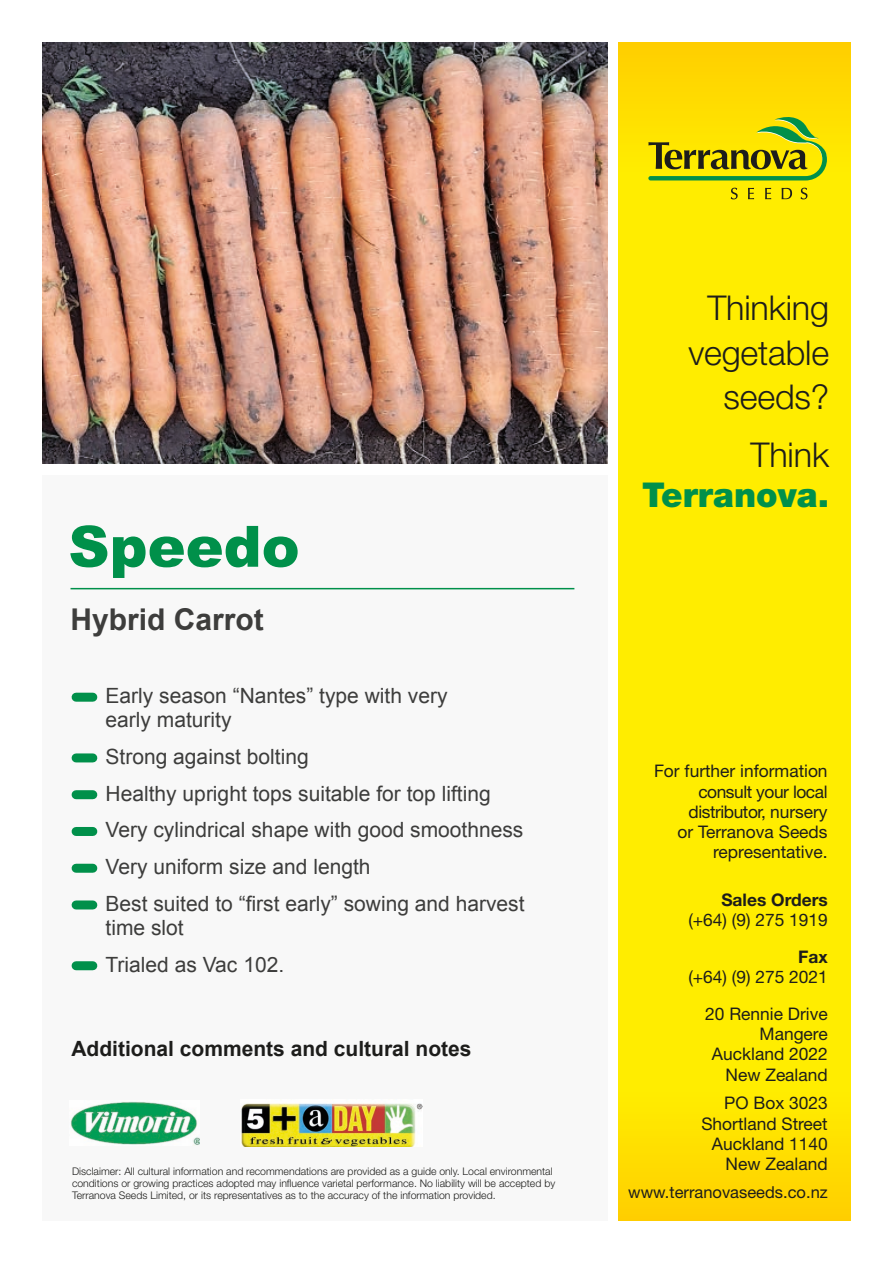
<style>
.page{position:relative;width:893px;height:1263px;background:#fff}
.page>*{position:absolute;margin:0;border:0;box-sizing:border-box;transform-origin:0 0}
.t1{font:900 57px "Arial";color:#00904a}
.t2{font:300 34.2px/44.5px "Helvetica Neue";letter-spacing:-.005em;color:#1d1d1b;text-align:right}
.t3{font:900 34.2px "Helvetica Neue";color:#00904a}
.t4{font:700 30px "Arial";color:#3d3d3c}
.t5{font:21px/36.8px "Arial";color:#3d3d3c}
.t6{font:700 21px "Arial";color:#1d1d1b}
.t7{font:17.4px/20.2px "Helvetica Neue";color:#1d1d1b;text-align:right}
.t8{font:700 17.4px "Helvetica Neue";color:#1d1d1b}
.t9{font:16.5px "Helvetica Neue";color:#1d1d1b}
.t10{font:300 10.5px/12px "Helvetica Neue";color:#1d1d1b}
</style>
<div class="page">
<div style="left:43px;top:475px;width:564px;height:745px;background:#f8f8f8"></div>
<img style="left:43px;top:43px;width:564px;height:420px">
<div style="left:76px;top:693px;width:17px;height:9px;background:#00904a"></div>
<div style="left:76px;top:753px;width:17px;height:9px;background:#00904a"></div>
<div style="left:76px;top:790px;width:17px;height:9px;background:#00904a"></div>
<div style="left:76px;top:827px;width:17px;height:9px;background:#00904a"></div>
<div style="left:76px;top:864px;width:17px;height:9px;background:#00904a"></div>
<div style="left:76px;top:900px;width:17px;height:9px;background:#00904a"></div>
<div style="left:76px;top:961px;width:17px;height:9px;background:#00904a"></div>
<hr style="left:71px;top:588px;width:503px;height:1px;background:#00904a">
<svg style="left:618px;top:42px;width:232px;height:575px"></svg>
<svg style="left:618px;top:617px;width:232px;height:603px"></svg>
<svg style="left:731px;top:188px;width:7px;height:11px"></svg>
<svg style="left:748px;top:188px;width:6px;height:11px"></svg>
<svg style="left:765px;top:188px;width:6px;height:11px"></svg>
<svg style="left:782px;top:188px;width:10px;height:11px"></svg>
<svg style="left:801px;top:188px;width:6px;height:11px"></svg>
<svg style="left:648px;top:117px;width:179px;height:63px"></svg>
<img style="left:71px;top:1102px;width:129px;height:43px">
<img style="left:241px;top:1103px;width:181px;height:43px">
<h1 class="t1" style="left:68px;top:505px;width:233px">Speedo</h1>
<h3 class="t4" style="left:71px;top:600px;width:195px">Hybrid Carrot</h3>
<h3 class="t5" style="left:106px;top:684px;width:343px;line-height:24px">Early season “Nantes” type with very early maturity</h3>
<h3 class="t5" style="left:106px;top:738px;width:421px">Strong against bolting<br>Healthy upright tops suitable for top lifting Very cylindrical shape with good smoothness Very uniform size and length<br>Best suited to “first early” sowing and harvest</h3>
<h3 class="t5" style="left:106px;top:909px;width:180px">time slot<br>Trialed as Vac 102.</h3>
<h3 class="t6" style="left:71px;top:1035px;width:402px">Additional comments and cultural notes</h3>
<p class="t10" style="left:72px;top:1165px;width:485px">Disclaimer: All cultural information and recommendations are provided as a guide only. Local environmental conditions or growing practices adopted may influence varietal performance. No liability will be accepted by<br>Terranova Seeds Limited, or its representatives as to the accuracy of the information provided.</p>
<h2 class="t2" style="left:688px;top:285px;width:142px">Thinking vegetable seeds?</h2>
<h2 class="t2" style="left:751px;top:431px;width:80px">Think</h2>
<h2 class="t3" style="left:642px;top:475px;width:188px">Terranova.</h2>
<h3 class="t7" style="left:654px;top:761px;width:175px">For further information consult your local distributor, nursery<br>or Terranova Seeds representative.</h3>
<h3 class="t8" style="left:721px;top:889px;width:108px">Sales Orders</h3>
<h3 class="t7" style="left:688px;top:910px;width:141px">(+64) (9) 275 1919</h3>
<h3 class="t8" style="left:798px;top:946px;width:31px">Fax</h3>
<h3 class="t7" style="left:688px;top:958px;width:141px;line-height:36.6px">(+64) (9) 275 2021<br>20 Rennie Drive</h3>
<h3 class="t7" style="left:712px;top:1023px;width:117px">Mangere<br>Auckland 2022<br>New Zealand</h3>
<h3 class="t7" style="left:701px;top:1093px;width:128px">PO Box 3023<br>Shortland Street<br>Auckland 1140<br>New Zealand</h3>
<h3 class="t9" style="left:628px;top:1182px;width:201px">www.terranovaseeds.co.nz</h3>
</div>
